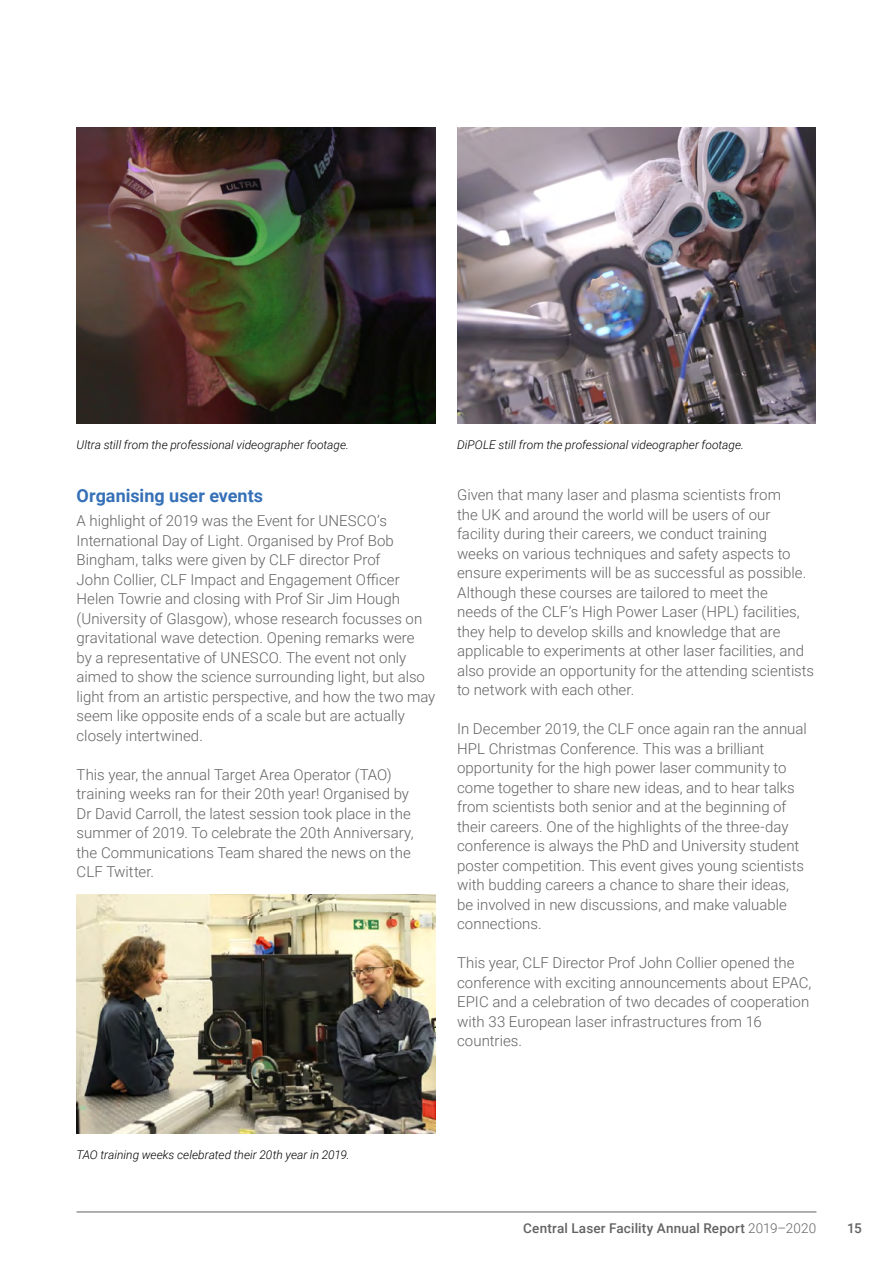
<style>
.page{position:relative;width:893px;height:1263px;background:#fff}
.page>*{position:absolute;margin:0;border:0;box-sizing:border-box;transform-origin:0 0}
.Sub_heading{font:700 18px "Roboto";color:#3671b8}
.Body_Copy{font:300 15px/19.5px "Roboto";color:#646363}
.t1{font:500 13.5px "Roboto";letter-spacing:.015em;color:#646363}
.t2{font:italic 300 12px "Roboto";color:#000}
.s1{font-weight:300}
</style>
<div class="page">
<hr style="left:77px;top:1211px;width:739px;height:1px;background:#646363">
<img style="left:77px;top:128px;width:359px;height:296px">
<img style="left:457px;top:128px;width:359px;height:296px">
<img style="left:77px;top:894px;width:359px;height:240px">
<p class="t2" style="left:77px;top:436px;width:274px">Ultra still from the professional videographer footage.</p>
<p class="t2" style="left:457px;top:436px;width:288px">DiPOLE still from the professional videographer footage.</p>
<p class="Body_Copy" style="left:457px;top:485px;width:359px">Given that many laser and plasma scientists from<br>the UK and around the world will be users of our facility during their careers, we conduct training<br>weeks on various techniques and safety aspects to ensure experiments will be as successful as possible.<br>Although these courses are tailored to meet the<br>needs of the CLF’s High Power Laser (HPL) facilities, they help to develop skills and knowledge that are applicable to experiments at other laser facilities, and also provide an opportunity for the attending scientists to network with each other.</p>
<p class="Body_Copy" style="left:457px;top:719px;width:351px">In December 2019, the CLF once again ran the annual HPL Christmas Conference. This was a brilliant opportunity for the high power laser community to come together to share new ideas, and to hear talks from scientists both senior and at the beginning of their careers. One of the highlights of the three-day conference is always the PhD and University student poster competition. This event gives young scientists with budding careers a chance to share their ideas, be involved in new discussions, and make valuable connections.</p>
<p class="Body_Copy" style="left:457px;top:953px;width:356px">This year, CLF Director Prof John Collier opened the conference with exciting announcements about EPAC, EPIC and a celebration of two decades of cooperation with 33 European laser infrastructures from 16 countries.</p>
<p class="Sub_heading" style="left:77px;top:483px;width:188px">Organising user events</p>
<p class="Body_Copy" style="left:77px;top:511px;width:360px">A highlight of 2019 was the Event for UNESCO’s International Day of Light. Organised by Prof Bob Bingham, talks were given by CLF director Prof<br>John Collier, CLF Impact and Engagement Officer Helen Towrie and closing with Prof Sir Jim Hough (University of Glasgow), whose research focusses on gravitational wave detection. Opening remarks were<br>by a representative of UNESCO. The event not only aimed to show the science surrounding light, but also light from an artistic perspective, and how the two may seem like opposite ends of a scale but are actually closely intertwined.</p>
<p class="Body_Copy" style="left:77px;top:764px;width:339px">This year, the annual Target Area Operator (TAO) training weeks ran for their 20th year! Organised by Dr David Carroll, the latest session took place in the summer of 2019. To celebrate the 20th Anniversary, the Communications Team shared the news on the CLF Twitter.</p>
<p class="t2" style="left:77px;top:1147px;width:275px">TAO training weeks celebrated their 20th year in 2019.</p>
<p class="t1" style="left:523px;top:1218px;width:294px">Central Laser Facility Annual Report <span class="s1">2019–2020</span></p>
<p class="t1" style="left:847px;top:1218px;width:16px">15</p>
</div>
